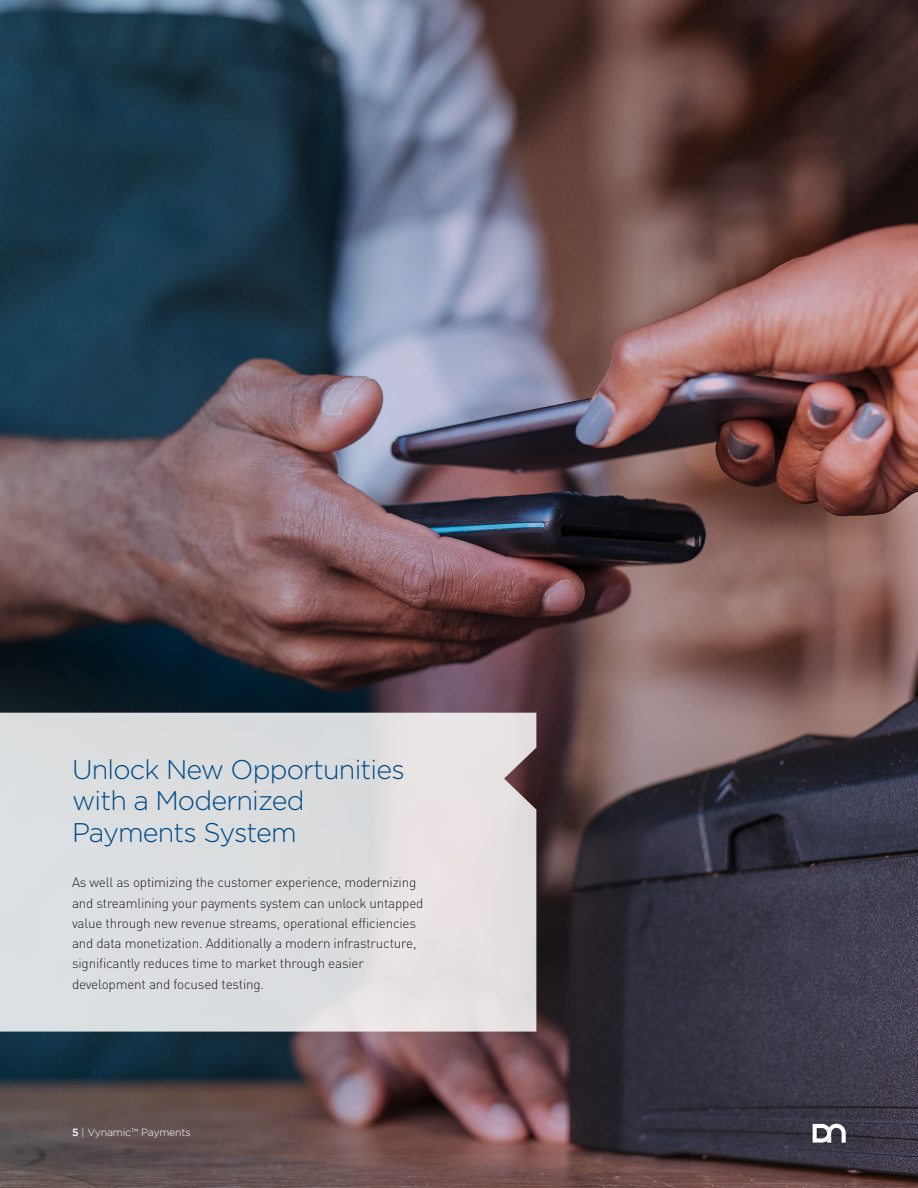
<style>
.page{position:relative;width:918px;height:1188px;background:#fff}
.page>*{position:absolute;margin:0;border:0;box-sizing:border-box;transform-origin:0 0}
.BC2___Large_blue_int{font:300 27px/31.5px "Gotham";letter-spacing:-.03em;color:#004a87}
.BC4___Bullet_points{font:300 13.5px/20.2px "DIN Pro";letter-spacing:-.015em;color:#231f20}
.BC1___Main_body_copy{font:300 10.5px "Gotham";letter-spacing:-.015em;color:#fff}
.s1{font-weight:500}
</style>
<div class="page">
<img style="left:0;top:0;width:918px;height:1188px">
<svg style="left:0;top:713px;width:536px;height:319px;background:#dddddf"></svg>
<svg style="left:813px;top:1124px;width:33px;height:19px"></svg>
<p class="BC2___Large_blue_int" style="left:72px;top:753px;width:334px">Unlock New Opportunities with a Modernized<br>Payments System</p>
<p class="BC4___Bullet_points" style="left:72px;top:872px;width:353px">As well as optimizing the customer experience, modernizing and streamlining your payments system can unlock untapped value through new revenue streams, operational efficiencies and data monetization. Additionally a modern infrastructure, significantly reduces time to market through easier development and focused testing.</p>
<p class="BC1___Main_body_copy" style="left:72px;top:1126px;width:120px"><span class="s1">5</span> | Vynamic™ Payments</p>
</div>
